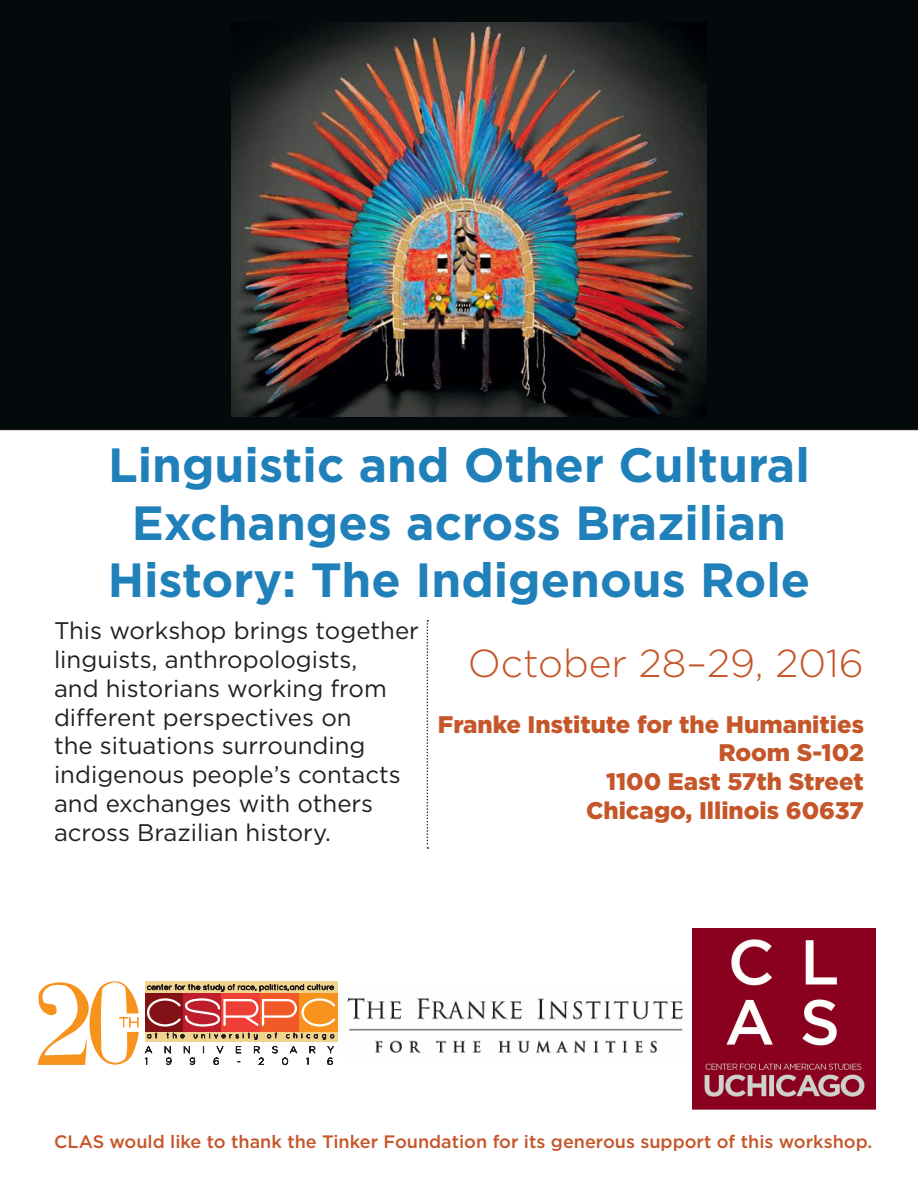
<style>
.page{position:relative;width:918px;height:1188px;background:#fff}
.page>*{position:absolute;margin:0;border:0;box-sizing:border-box;transform-origin:0 0}
.t1{font:700 48px/57.6px "Gotham";color:#2080ba;text-align:center}
.t2{font:300 39px "Gotham";color:#c55629}
.t3{font:24px/28.8px "Gotham";color:#231f20}
.t4{font:900 24px "Gotham";color:#c55629}
.t5{font:500 18px "Gotham";color:#c55629}
</style>
<div class="page">
<div style="left:0;top:0;width:918px;height:430px;background:#04090c"></div>
<img style="left:231px;top:23px;width:475px;height:393px">
<svg style="left:427px;top:620px;width:1px;height:229px"></svg>
<img style="left:693px;top:928px;width:183px;height:182px">
<img style="left:347px;top:998px;width:336px;height:55px">
<svg style="left:145px;top:981px;width:192px;height:61px;fill:#f0d38f"></svg>
<svg style="left:147px;top:984px;width:187px;height:8px"></svg>
<div style="left:145px;top:993px;width:38px;height:38px;background:#821216"></div>
<div style="left:183px;top:993px;width:39px;height:38px;background:#be1d2c"></div>
<div style="left:222px;top:993px;width:38px;height:38px;background:#ee3e35"></div>
<div style="left:260px;top:993px;width:39px;height:38px;background:#f15929"></div>
<div style="left:299px;top:993px;width:38px;height:38px;background:#f7931d"></div>
<svg style="left:147px;top:998px;width:188px;height:29px"></svg>
<svg style="left:147px;top:1033px;width:10px;height:5px"></svg>
<svg style="left:167px;top:1033px;width:18px;height:5px"></svg>
<svg style="left:194px;top:1033px;width:63px;height:7px"></svg>
<svg style="left:267px;top:1033px;width:10px;height:5px"></svg>
<svg style="left:286px;top:1033px;width:48px;height:7px"></svg>
<svg style="left:236px;top:1046px;width:5px;height:7px"></svg>
<svg style="left:145px;top:1046px;width:7px;height:19px"></svg>
<svg style="left:165px;top:1046px;width:6px;height:19px"></svg>
<svg style="left:184px;top:1046px;width:11px;height:19px"></svg>
<svg style="left:214px;top:1046px;width:9px;height:19px"></svg>
<svg style="left:254px;top:1046px;width:10px;height:19px"></svg>
<svg style="left:272px;top:1046px;width:25px;height:19px"></svg>
<svg style="left:306px;top:1046px;width:9px;height:19px"></svg>
<svg style="left:327px;top:1046px;width:7px;height:19px"></svg>
<svg style="left:38px;top:981px;width:101px;height:84px"></svg>
<p class="t1" style="left:108px;top:436px;width:703px">Linguistic and Other Cultural<br>Exchanges across Brazilian</p>
<p class="t1" style="left:108px;top:551px;width:704px">History: The Indigenous Role</p>
<p class="t3" style="left:54px;top:616px;width:366px">This workshop brings together linguists, anthropologists,<br>and historians working from different perspectives on<br>the situations surrounding indigenous people’s contacts and exchanges with others across Brazilian history.</p>
<p class="t2" style="left:468px;top:638px;width:398px">October 28–29, 2016</p>
<p class="t4" style="left:438px;top:708px;width:428px">Franke Institute for the Humanities</p>
<p class="t4" style="left:718px;top:736px;width:147px">Room S-102</p>
<p class="t4" style="left:606px;top:765px;width:259px">1100 East 57th Street</p>
<p class="t4" style="left:586px;top:794px;width:279px">Chicago, Illinois 60637</p>
<p class="t5" style="left:54px;top:1130px;width:820px">CLAS would like to thank the Tinker Foundation for its generous support of this workshop.</p>
</div>
